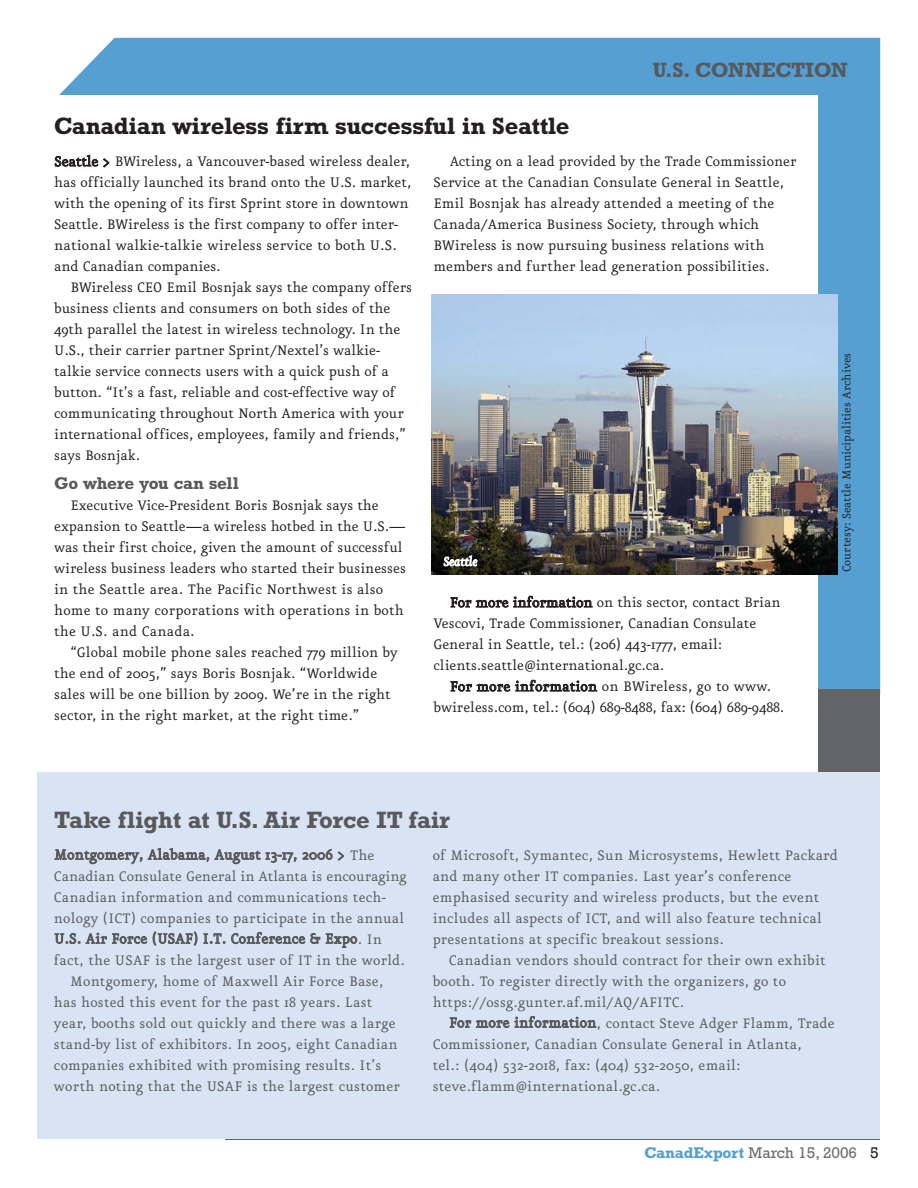
<style>
.page{position:relative;width:918px;height:1188px;background:#fff}
.page>*{position:absolute;margin:0;border:0;box-sizing:border-box;transform-origin:0 0}
.t1{font:700 24px "Rockwell";letter-spacing:-.015em;color:#231f20}
.t2{font:700 24px "Rockwell";color:#58595b}
.t3{font:700 21px "Rockwell";letter-spacing:-.02em;color:#58595b}
.t4{font:700 17.25px "Rockwell";letter-spacing:-.02em;color:#58595b}
.t5{font:16.5px/21px "Eureka";color:#231f20}
.t6{font:16.5px/21px "Eureka";letter-spacing:.015em;color:#58595b}
.t7{font:15.75px "Rockwell";color:#6c6e70}
.t8{font:italic 15px "Eureka";letter-spacing:-.005em;color:#fff}
.t9{font:13.5px "Eureka";color:#231f20}
.s1{font-weight:700;color:#559fd3}
.s2{color:#231f20}
</style>
<div class="page">
<div style="left:59px;top:38px;width:821px;height:651px;background:#559fd3"></div>
<div style="left:30px;top:95px;width:788px;height:1044px;background:#fff"></div>
<div style="left:38px;top:772px;width:842px;height:367px;background:#d8e4f3"></div>
<img style="left:431px;top:295px;width:407px;height:279px">
<h1 class="t1" style="left:54px;top:117px;width:517px">Canadian wireless firm successful in Seattle</h1>
<p class="t3" style="left:653px;top:63px;width:196px">U.S. CONNECTION</p>
<p class="t5" style="left:54px;top:153px;width:359px">Seattle &gt; BWireless, a Vancouver-based wireless dealer, has officially launched its brand onto the U.S. market, with the opening of its first Sprint store in downtown Seattle. BWireless is the first company to offer inter&shy;national walkie-talkie wireless service to both U.S. and Canadian companies.</p>
<p class="t5" style="left:54px;top:279px;width:359px;text-indent:16px">BWireless CEO Emil Bosnjak says the company offers business clients and consumers on both sides of the 49th parallel the latest in wireless technology. In the U.S., their carrier partner Sprint/Nextel’s walkie&shy;talkie service connects users with a quick push of a button. “It’s a fast, reliable and cost-effective way of communicating throughout North America with your international offices, employees, family and friends,” says Bosnjak.</p>
<p class="t4" style="left:54px;top:477px;width:186px">Go where you can sell</p>
<p class="t5" style="left:54px;top:496px;width:353px;text-indent:16px">Executive Vice-President Boris Bosnjak says the expansion to Seattle—a wireless hotbed in the U.S.— was their first choice, given the amount of successful wireless business leaders who started their businesses in the Seattle area. The Pacific Northwest is also home to many corporations with operations in both the U.S. and Canada.</p>
<p class="t5" style="left:54px;top:643px;width:345px;text-indent:16px">“Global mobile phone sales reached 779 million by the end of 2005,” says Boris Bosnjak. “Worldwide sales will be one billion by 2009. We’re in the right sector, in the right market, at the right time.”</p>
<p class="t5" style="left:434px;top:153px;width:365px;text-indent:16px">Acting on a lead provided by the Trade Commissioner Service at the Canadian Consulate General in Seattle, Emil Bosnjak has already attended a meeting of the Canada/America Business Society, through which BWireless is now pursuing business relations with members and further lead generation possibilities.</p>
<p class="t8" style="left:443px;top:556px;width:35px">Seattle</p>
<p class="t5" style="left:434px;top:594px;width:349px;text-indent:16px">For more information on this sector, contact Brian Vescovi, Trade Commissioner, Canadian Consulate General in Seattle, tel.: (206) 443-1777, email: clients.seattle@international.gc.ca.</p>
<p class="t5" style="left:433px;top:678px;width:352px;text-align:center">For more information on BWireless, go to www. bwireless.com, tel.: (604) 689-8488, fax: (604) 689-9488.</p>
<h1 class="t2" style="left:54px;top:811px;width:398px">Take flight at U.S. Air Force IT fair</h1>
<p class="t9" style="left:842px;top:572px;width:221px;rotate:-90deg">Courtesy: Seattle Municipalities Archives</p>
<p class="t6" style="left:54px;top:846px;width:322px">Montgomery, Alabama, August 13-17, 2006 &gt; The</p>
<p class="t6" style="left:54px;top:867px;width:354px">Canadian Consulate General in Atlanta is encouraging</p>
<p class="t6" style="left:54px;top:888px;width:333px">Canadian information and communications tech-</p>
<p class="t6" style="left:54px;top:909px;width:352px">nology (ICT) companies to participate in the annual</p>
<p class="t6" style="left:54px;top:930px;width:329px">U.S. Air Force (USAF) I.T. Conference &amp; Expo. In</p>
<p class="t6" style="left:54px;top:951px;width:353px">fact, the USAF is the largest user of IT in the world.</p>
<p class="t6" style="left:70px;top:972px;width:315px">Montgomery, home of Maxwell Air Force Base,</p>
<p class="t6" style="left:54px;top:993px;width:320px">has hosted this event for the past 18 years. Last</p>
<p class="t6" style="left:54px;top:1014px;width:343px">year, booths sold out quickly and there was a large</p>
<p class="t6" style="left:54px;top:1035px;width:345px">stand-by list of exhibitors. In 2005, eight Canadian</p>
<p class="t6" style="left:54px;top:1056px;width:329px">companies exhibited with promising results. It’s</p>
<p class="t6" style="left:54px;top:1077px;width:348px">worth noting that the USAF is the largest customer</p>
<p class="t6" style="left:433px;top:846px;width:407px">of Microsoft, Symantec, Sun Microsystems, Hewlett Packard and many other IT companies. Last year’s conference emphasised security and wireless products, but the event includes all aspects of ICT, and will also feature technical presentations at specific breakout sessions.</p>
<p class="t6" style="left:433px;top:951px;width:394px;text-indent:16px">Canadian vendors should contract for their own exhibit booth. To register directly with the organizers, go to https://ossg.gunter.af.mil/AQ/AFITC.</p>
<p class="t6" style="left:433px;top:1014px;width:404px;text-indent:16px">For more information, contact Steve Adger Flamm, Trade Commissioner, Canadian Consulate General in Atlanta,<br>tel.: (404) 532-2018, fax: (404) 532-2050, email: steve.flamm@international.gc.ca.</p>
<p class="t7" style="left:645px;top:1147px;width:236px"><span class="s1">CanadExport</span> March 15, 2006 <span class="s2">5</span></p>
</div>
